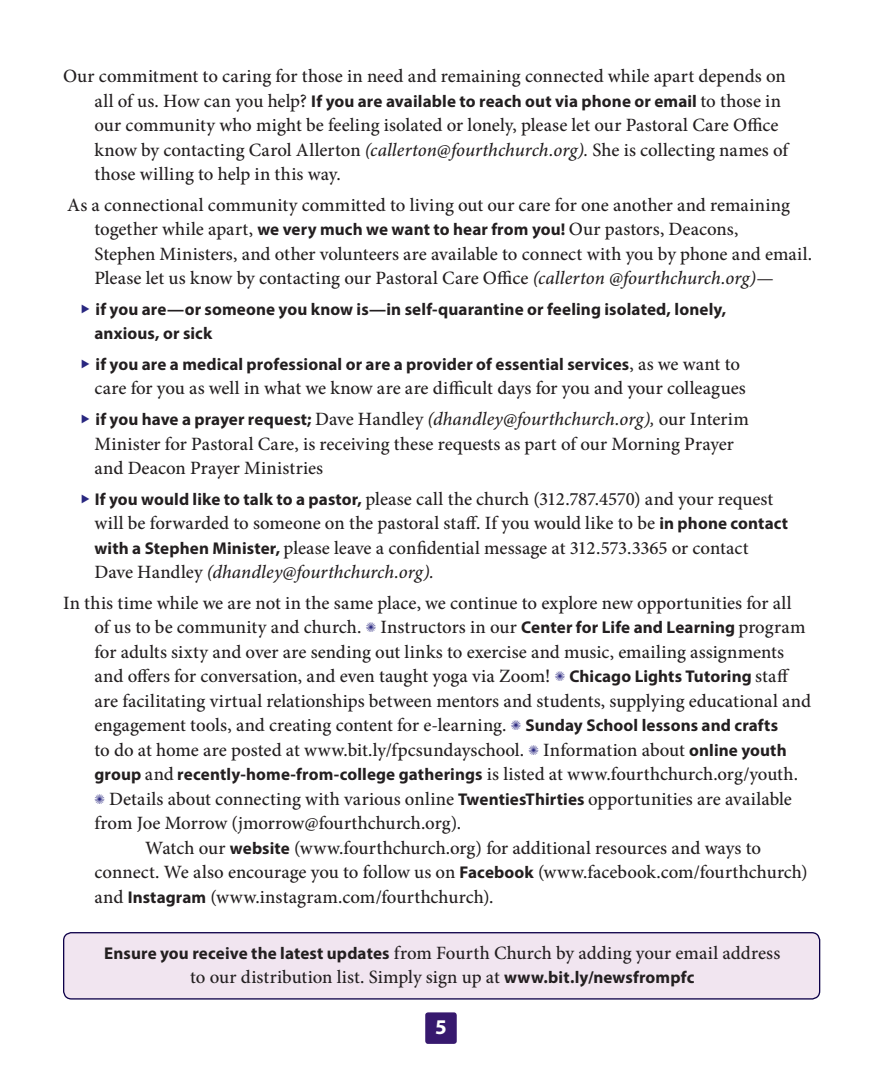
<style>
.page{position:relative;width:882px;height:1071px;background:#fff}
.page>*{position:absolute;margin:0;border:0;box-sizing:border-box;transform-origin:0 0}
.t1{font:700 21px "Myriad Pro";color:#fff}
.t2{font:500 18.9px/24.5px "Minion Pro";color:#231f20}
.t3{font:700 17.15px/24.5px "Myriad Pro";letter-spacing:.005em;color:#231f20}
.s1{font-family:"Minion Pro";font-weight:500;font-size:18.9px}
.s2{font-style:italic}
.s3{font-family:"Myriad Pro";font-weight:700;font-size:17.15px}
.s4{color:#292780}
</style>
<div class="page">
<div style="left:64px;top:933px;width:756px;height:66px;background:#f1e5f0;border-radius:8px"></div>
<div style="left:63px;top:932px;width:757px;height:68px;border:1px solid #0d0049;border-radius:8px"></div>
<div style="left:425px;top:1012px;width:32px;height:32px;background:#37196e;border-radius:3px"></div>
<p class="t2" style="left:63px;top:64px;width:724px">Our commitment to caring for those in need and remaining connected while apart depends on</p>
<p class="t3" style="left:94px;top:88px;width:688px"><span class="s1">all of us. How can you help?</span> If you are available to reach out via phone or email <span class="s1">to those in</span></p>
<p class="t2" style="left:94px;top:113px;width:697px">our community who might be feeling isolated or lonely, please let our Pastoral Care Office know by contacting Carol Allerton <span class="s2">(callerton@fourthchurch.org).</span> She is collecting names of those willing to help in this way.</p>
<p class="t2" style="left:94px;top:192px;width:717px;text-indent:-27px">As a connectional community committed to living out our care for one another and remaining together while apart, <span class="s3">we very much we want to hear from you!</span> Our pastors, Deacons,<br>Stephen Ministers, and other volunteers are available to connect with you by phone and email.<br>Please let us know by contacting our Pastoral Care Office <span class="s2">(callerton @fourthchurch.org)</span>—</p>
<p class="t3" style="left:94px;top:296px;width:633px">if you are—or someone you know is—in self-quarantine or feeling isolated, lonely, anxious, or sick</p>
<p class="t3" style="left:95px;top:351px;width:646px">if you are a medical professional or are a provider of essential services<span class="s1">, as we want to</span></p>
<p class="t2" style="left:94px;top:376px;width:653px">care for you as well in what we know are are difficult days for you and your colleagues</p>
<p class="t2" style="left:94px;top:407px;width:656px"><span class="s3">if you have a prayer request;</span> Dave Handley <span class="s2">(dhandley@fourthchurch.org),</span> our Interim<br>Minister for Pastoral Care, is receiving these requests as part of our Morning Prayer and Deacon Prayer Ministries</p>
<p class="t2" style="left:94px;top:486px;width:695px"><span class="s3">If you would like to talk to a pastor,</span> please call the church (312.787.4570) and your request will be forwarded to someone on the pastoral staff. If you would like to be <span class="s3">in phone contact with a Stephen Minister,</span> please leave a confidential message at 312.573.3365 or contact Dave Handley <span class="s2">(dhandley@fourthchurch.org).</span></p>
<p class="t2" style="left:94px;top:591px;width:718px;text-indent:-32px">In this time while we are not in the same place, we continue to explore new opportunities for all of us to be community and church. <span class="s4">✺</span> Instructors in our <span class="s3">Center for Life and Learning</span> program for adults sixty and over are sending out links to exercise and music, emailing assignments and offers for conversation, and even taught yoga via Zoom! <span class="s4">✺</span> <span class="s3">Chicago Lights Tutoring</span> staff are facilitating virtual relationships between mentors and students, supplying educational and engagement tools, and creating content for e-learning. <span class="s4">✺</span> <span class="s3">Sunday School lessons and crafts<br></span>to do at home are posted at www.bit.ly/fpcsundayschool. <span class="s4">✺</span> Information about <span class="s3">online youth</span></p>
<p class="t3" style="left:94px;top:762px;width:703px">group <span class="s1">and</span> recently-home-from-college gatherings <span class="s1">is listed at www.fourthchurch.org/youth.</span></p>
<p class="t2" style="left:94px;top:787px;width:699px"><span class="s4">✺</span> Details about connecting with various online <span class="s3">TwentiesThirties</span> opportunities are available</p>
<p class="t2" style="left:94px;top:811px;width:366px">from Joe Morrow (jmorrow@fourthchurch.org).</p>
<p class="t2" style="left:145px;top:836px;width:617px">Watch our <span class="s3">website</span> (www.fourthchurch.org) for additional resources and ways to</p>
<p class="t2" style="left:94px;top:860px;width:715px">connect. We also encourage you to follow us on <span class="s3">Facebook</span> (www.facebook.com/fourthchurch)</p>
<p class="t2" style="left:94px;top:885px;width:398px">and <span class="s3">Instagram</span> (www.instagram.com/fourthchurch).</p>
<p class="t2" style="left:104px;top:940px;width:678px"><span class="s3">Ensure you receive the latest updates</span> from Fourth Church by adding your email address</p>
<p class="t2" style="left:190px;top:965px;width:506px">to our distribution list. Simply sign up at <span class="s3">www.bit.ly/newsfrompfc</span></p>
<p class="t1" style="left:435px;top:1014px;width:13px">5</p>
</div>
